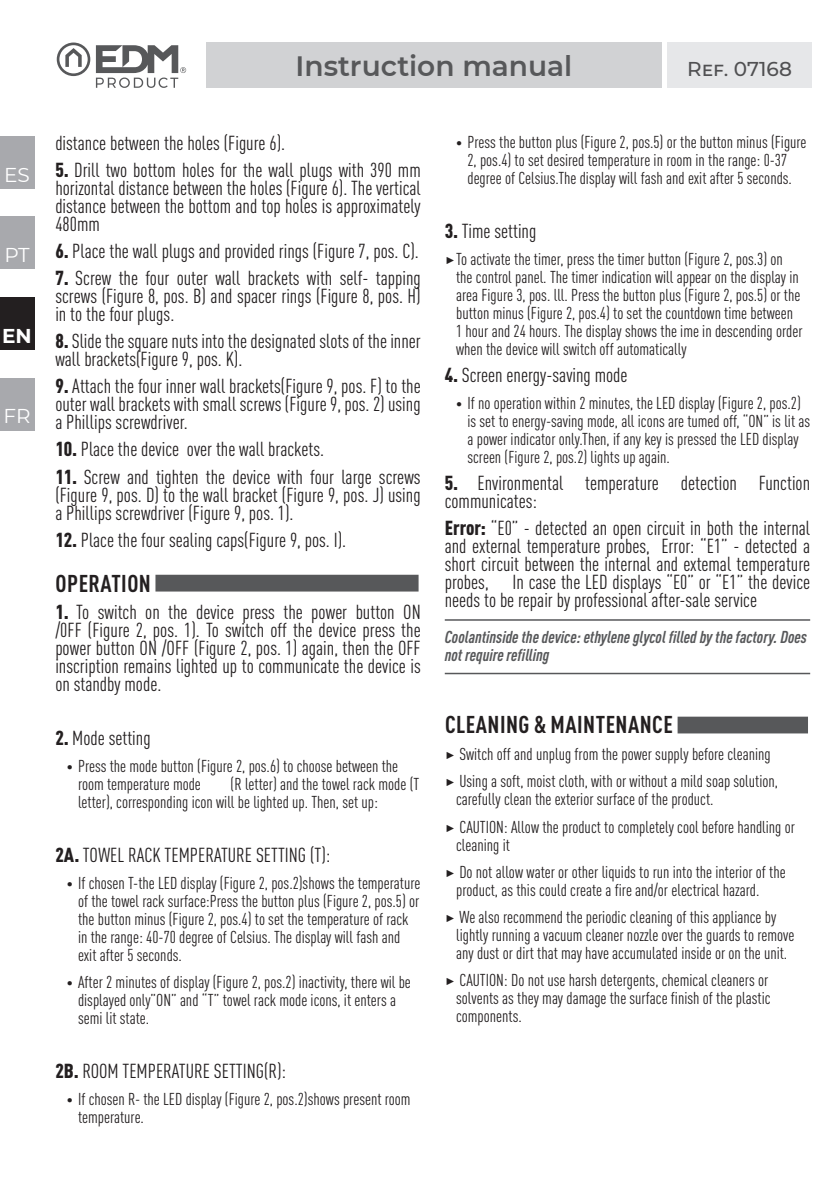
<style>
.page{position:relative;width:840px;height:1191px;background:#fff}
.page>*{position:absolute;margin:0;border:0;box-sizing:border-box;transform-origin:0 0}
.t1{font:600 28px "Montserrat";color:#57585a}
.t2{font:700 condensed 24px "DIN Pro";letter-spacing:.02em;color:#231f20}
.t3{font:condensed 20px/18px "DIN Pro";color:#231f20;text-align:justify}
.t4{font:500 20px "Montserrat";color:#505052}
.t5{font:20px "Montserrat";color:#fff}
.t6{font:700 20px "Montserrat";color:#fff}
.t7{font:condensed 17px/18px "DIN Pro";color:#231f20}
.t8{font:italic 700 condensed 17px/18px "DIN Pro";color:#57585a}
.s1{font-weight:900}
.s2{font-family:"Montserrat";font-weight:700;font-stretch:normal}
.s3{font-family:"Montserrat";font-stretch:normal}
</style>
<div class="page">
<div style="left:206px;top:43px;width:455px;height:45px;background:#d1d2d4"></div>
<div style="left:667px;top:43px;width:144px;height:45px;background:#e6e7e9"></div>
<div style="left:0;top:137px;width:34px;height:52px;background:#a8a9ad"></div>
<div style="left:0;top:216px;width:34px;height:53px;background:#a8a9ad"></div>
<div style="left:0;top:297px;width:34px;height:53px;background:#231f20"></div>
<div style="left:0;top:378px;width:34px;height:52px;background:#a8a9ad"></div>
<svg style="left:57px;top:43px;width:129px;height:45px"></svg>
<div style="left:155px;top:575px;width:263px;height:16px;background:#57585a"></div>
<hr style="left:444px;top:619px;width:365px;height:2px;background:#57585a">
<hr style="left:444px;top:673px;width:365px;height:1px;background:#57585a">
<div style="left:677px;top:716px;width:130px;height:17px;background:#57585a"></div>
<p class="t5" style="left:4px;top:161px;width:27px">ES</p>
<p class="t5" style="left:4px;top:241px;width:27px">PT</p>
<p class="t6" style="left:2px;top:321px;width:31px">EN</p>
<p class="t5" style="left:3px;top:402px;width:29px">FR</p>
<h1 class="t1" style="left:295px;top:46px;width:278px">Instruction manual</h1>
<p class="t4" style="left:686px;top:55px;width:106px">Ref. 07168</p>
<p class="t3" style="left:55px;top:133px;width:231px">distance between the holes (Figure 6).</p>
<p class="t3" style="left:55px;top:160px;width:367px"><span class="s1">5.</span> Drill two bottom holes for the wall plugs with 390 mm horizontal distance between the holes (Figure 6). The vertical distance between the bottom and top holes is approximately 480mm</p>
<p class="t3" style="left:55px;top:241px;width:365px"><span class="s1">6.</span> Place the wall plugs and provided rings (Figure 7, pos. C).</p>
<p class="t3" style="left:55px;top:268px;width:367px"><span class="s1">7.</span> Screw the four outer wall brackets with self- tapping screws (Figure 8, pos. B) and spacer rings (Figure 8, pos. H) in to the four plugs.</p>
<p class="t3" style="left:55px;top:331px;width:367px"><span class="s1">8.</span>Slide the square nuts into the designated slots of the inner wall brackets(Figure 9, pos. K).</p>
<p class="t3" style="left:55px;top:376px;width:367px"><span class="s1">9.</span> Attach the four inner wall brackets(Figure 9, pos. F) to the outer wall brackets with small screws (Figure 9, pos. 2) using a Phillips screwdriver.</p>
<p class="t3" style="left:55px;top:439px;width:270px"><span class="s1">10.</span> Place the device over the wall brackets.</p>
<p class="t3" style="left:55px;top:466px;width:366px"><span class="s1">11.</span> Screw and tighten the device with four large screws (Figure 9, pos. D) to the wall bracket (Figure 9, pos. J) using a Phillips screwdriver (Figure 9, pos. 1).</p>
<p class="t3" style="left:55px;top:529px;width:292px"><span class="s1">12.</span> Place the four sealing caps(Figure 9, pos. I).</p>
<h2 class="t2" style="left:56px;top:565px;width:97px">OPERATION</h2>
<p class="t3" style="left:55px;top:601px;width:367px"><span class="s1">1.</span> To switch on the device press the power button ON /0FF (Figure 2, pos. 1). To switch off the device press the power button ON /OFF (Figure 2, pos. 1) again, then the OFF inscription remains lighted up to communicate the device is on standby mode.</p>
<p class="t3" style="left:55px;top:727px;width:97px"><span class="s1">2.</span> Mode setting</p>
<p class="t7" style="left:78px;top:755px;width:321px;text-indent:-11px"><span class="s2">•</span> Press the mode button (Figure 2, pos.6) to choose between the room temperature mode</p>
<p class="t7" style="left:78px;top:773px;width:342px;text-indent:152px">(R letter) and the towel rack mode (T letter), corresponding icon will be lighted up. Then, set up:</p>
<p class="t3" style="left:55px;top:844px;width:276px"><span class="s1">2A.</span> TOWEL RACK TEMPERATURE SETTING (T):</p>
<p class="t7" style="left:78px;top:872px;width:344px;text-indent:-11px"><span class="s2">•</span> If chosen T-the LED display (Figure 2, pos.2)shows the temperature of the towel rack surface:Press the button plus (Figure 2, pos.5) or the button minus (Figure 2, pos.4) to set the temperature of rack in the range: 40-70 degree of Celsius. The display will fash and exit after 5 seconds.</p>
<p class="t7" style="left:78px;top:971px;width:334px;text-indent:-11px"><span class="s2">•</span> After 2 minutes of display (Figure 2, pos.2) inactivity, there wil be displayed only”ON” and “T” towel rack mode icons, it enters a semi lit state.</p>
<p class="t3" style="left:55px;top:1060px;width:232px"><span class="s1">2B.</span> ROOM TEMPERATURE SETTING(R):</p>
<p class="t7" style="left:78px;top:1088px;width:334px;text-indent:-11px"><span class="s2">•</span> If chosen R- the LED display (Figure 2, pos.2)shows present room temperature.</p>
<p class="t7" style="left:456px;top:132px;width:352px;text-align:center"><span class="s2">•</span> Press the button plus (Figure 2, pos.5) or the button minus (Figure<br>2, pos.4) to set desired temperature in room in the range: 0-37 degree of Celsius.The display will fash and exit after 5 seconds.</p>
<p class="t3" style="left:444px;top:221px;width:93px"><span class="s1">3.</span> Time setting</p>
<p class="t7" style="left:456px;top:249px;width:348px;text-indent:-11px"><span class="s3">▶</span>To activate the timer, press the timer button (Figure 2, pos.3) on the control panel. The timer indication will appear on the display in area Figure 3, pos. lll. Press the button plus (Figure 2, pos.5) or the button minus (Figure 2, pos.4) to set the countdown time between 1 hour and 24 hours. The display shows the ime in descending order when the device will switch off automatically</p>
<p class="t3" style="left:444px;top:365px;width:184px"><span class="s1">4.</span> Screen energy-saving mode</p>
<p class="t7" style="left:467px;top:393px;width:344px;text-indent:-11px"><span class="s2">•</span> If no operation within 2 minutes, the LED display (Figure 2, pos.2) is set to energy-saving mode, all icons are tumed off, “ON” is lit as a power indicator only.Then, if any key is pressed the LED display screen (Figure 2, pos.2) lights up again.</p>
<p class="t3" style="left:444px;top:473px;width:366px"><span class="s1">5.</span> Environmental temperature detection Function communicates:</p>
<p class="t3" style="left:444px;top:518px;width:367px"><span class="s1">Error:</span> “E0” - detected an open circuit in both the internal and external temperature probes, Error: “E1” - detected a short circuit between the internal and extemal temperature probes, In case the LED displays “E0” or “E1” the device needs to be repair by professional after-sale service</p>
<p class="t8" style="left:444px;top:627px;width:363px">Coolantinside the device: ethylene glycol filled by the factory. Does not require refilling</p>
<h2 class="t2" style="left:445px;top:707px;width:229px">CLEANING &amp; MAINTENANCE</h2>
<p class="t7" style="left:444px;top:739px;width:334px;line-height:27px"><span class="s3">▶</span> Switch off and unplug from the power supply before cleaning <span class="s3">▶</span> Using a soft, moist cloth, with or without a mild soap solution,</p>
<p class="t7" style="left:444px;top:784px;width:351px;line-height:27px;text-indent:11px">carefully clean the exterior surface of the product.<br><span class="s3">▶</span> CAUTION: Allow the product to completely cool before handling or</p>
<p class="t7" style="left:444px;top:829px;width:342px;line-height:27px;text-indent:11px">cleaning it<br><span class="s3">▶</span> Do not allow water or other liquids to run into the interior of the</p>
<p class="t7" style="left:444px;top:874px;width:333px;line-height:27px;text-align:center">product, as this could create a fire and/or electrical hazard.<br><span class="s3">▶</span> We also recommend the periodic cleaning of this appliance by</p>
<p class="t7" style="left:456px;top:924px;width:339px">lightly running a vacuum cleaner nozzle over the guards to remove any dust or dirt that may have accumulated inside or on the unit.</p>
<p class="t7" style="left:456px;top:969px;width:316px;text-indent:-11px"><span class="s3">▶</span> CAUTION: Do not use harsh detergents, chemical cleaners or solvents as they may damage the surface finish of the plastic components.</p>
</div>
